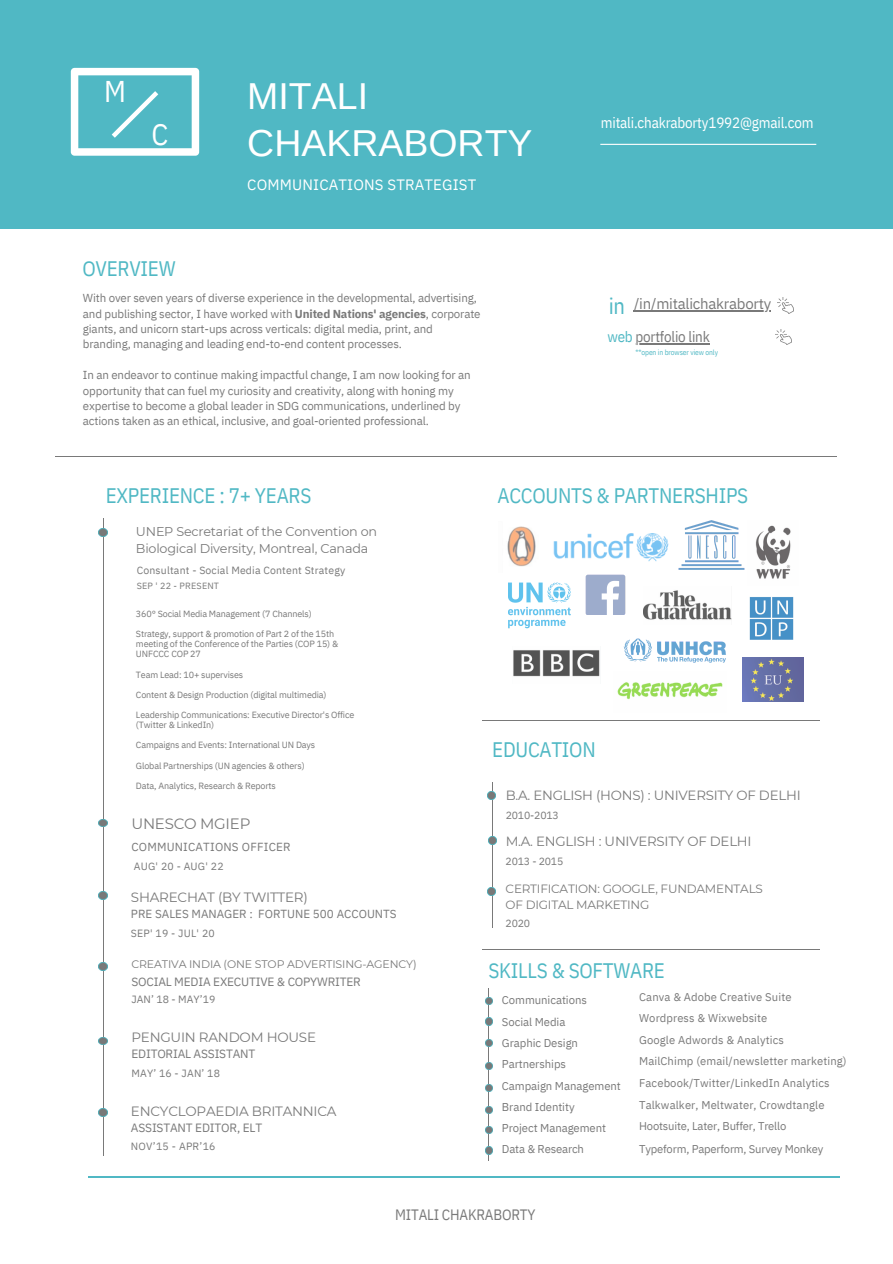
<style>
.page{position:relative;width:893px;height:1264px;background:#fff}
.page>*{position:absolute;margin:0;border:0;box-sizing:border-box;transform-origin:0 0}
.t1{font:37.5px/46px "Arimo";color:#fff}
.t2{font:30px "IBM Plex Sans Cond";color:#fff}
.t3{font:22.5px "IBM Plex Sans Cond";color:#50b8c4}
.t4{font:21px "IBM Plex Sans Cond";letter-spacing:-.015em;color:#50b8c4}
.t5{font:15px "IBM Plex Sans Cond";letter-spacing:-.015em;color:#797979}
.t6{font:15px "IBM Plex Sans Cond";letter-spacing:-.015em;color:#fff}
.t7{font:15px "IBM Plex Sans";letter-spacing:.01em;color:#fff}
.t8{font:15px "IBM Plex Sans";letter-spacing:-.015em;color:#797979}
.t9{font:15px "Montserrat";letter-spacing:-.015em;color:#797979}
.t10{font:13.5px "Montserrat";letter-spacing:-.015em;color:#797979}
.t11{font:13.35px "Montserrat";letter-spacing:-.015em;color:#797979}
.t12{font:12.75px/17px "Montserrat";letter-spacing:-.015em;color:#797979}
.t13{font:12px "IBM Plex Sans";letter-spacing:-.015em;color:#797979}
.t14{font:12px "Montserrat";letter-spacing:-.015em;color:#797979}
.t15{font:11.7px "IBM Plex Sans";color:#797979}
.t16{font:11.55px/15.5px "IBM Plex Sans";letter-spacing:-.015em;color:#797979}
.t17{font:11.4px "IBM Plex Sans";letter-spacing:-.005em;color:#797979}
.t18{font:11.25px "IBM Plex Sans";letter-spacing:.01em;color:#797979}
.t19{font:11.25px "IBM Plex Sans";letter-spacing:-.015em;color:#797979}
.t20{font:10.95px "Montserrat";letter-spacing:-.01em;color:#797979}
.t21{font:10.5px "IBM Plex Sans";letter-spacing:.015em;color:#797979}
.t22{font:10.5px "IBM Plex Sans";letter-spacing:-.015em;color:#797979}
.t23{font:9px/10.1px "IBM Plex Sans";letter-spacing:-.015em;color:#797979}
.t24{font:9px "IBM Plex Sans";letter-spacing:.02em;color:#797979}
.t25{font:7.5px "IBM Plex Sans Cond";letter-spacing:-.015em;color:#50b8c4}
.s1{font-weight:700}
.s2{color:#50b8c4}
</style>
<div class="page">
<hr style="left:492px;top:782px;width:1px;height:145px;background:#797979">
<hr style="left:55px;top:456px;width:781px;height:1px;background:#797979">
<hr style="left:88px;top:1176px;width:751px;height:1px;background:#50b8c4">
<hr style="left:482px;top:720px;width:338px;height:1px;background:#797979">
<hr style="left:482px;top:948px;width:338px;height:1px;background:#797979">
<div style="left:0;top:0;width:892px;height:229px;background:#50b8c4"></div>
<svg style="left:71px;top:68px;width:129px;height:88px"></svg>
<img style="left:507px;top:526px;width:29px;height:41px">
<img style="left:585px;top:574px;width:40px;height:41px">
<img style="left:508px;top:582px;width:62px;height:47px">
<hr style="left:488px;top:988px;width:1px;height:172px;background:#797979">
<svg style="left:487px;top:791px;width:8px;height:8px"></svg>
<svg style="left:488px;top:836px;width:8px;height:8px"></svg>
<svg style="left:485px;top:997px;width:7px;height:7px"></svg>
<svg style="left:485px;top:1017px;width:8px;height:8px"></svg>
<svg style="left:485px;top:1039px;width:8px;height:7px"></svg>
<svg style="left:485px;top:1062px;width:7px;height:7px"></svg>
<svg style="left:485px;top:1084px;width:8px;height:7px"></svg>
<svg style="left:485px;top:1106px;width:7px;height:7px"></svg>
<svg style="left:485px;top:1126px;width:7px;height:7px"></svg>
<hr style="left:103px;top:518px;width:1px;height:637px;background:#797979">
<svg style="left:99px;top:528px;width:9px;height:8px"></svg>
<svg style="left:99px;top:819px;width:8px;height:8px"></svg>
<svg style="left:99px;top:891px;width:8px;height:8px"></svg>
<svg style="left:99px;top:962px;width:9px;height:8px"></svg>
<svg style="left:99px;top:1037px;width:9px;height:7px"></svg>
<svg style="left:99px;top:1108px;width:9px;height:8px"></svg>
<svg style="left:485px;top:1146px;width:7px;height:8px"></svg>
<img style="left:553px;top:533px;width:113px;height:29px">
<img style="left:666px;top:520px;width:79px;height:50px">
<img style="left:619px;top:594px;width:107px;height:69px">
<img style="left:749px;top:597px;width:44px;height:43px">
<hr style="left:600px;top:144px;width:216px;height:1px;background:#fff">
<svg style="left:488px;top:887px;width:8px;height:8px"></svg>
<img style="left:755px;top:525px;width:36px;height:54px">
<img style="left:742px;top:657px;width:61px;height:44px">
<img style="left:617px;top:682px;width:106px;height:18px">
<img style="left:513px;top:650px;width:87px;height:27px">
<img style="left:643px;top:590px;width:88px;height:34px">
<img style="left:777px;top:297px;width:16px;height:16px">
<hr style="left:633px;top:310px;width:138px;height:1px;background:#797979">
<hr style="left:635px;top:343px;width:74px;height:1px;background:#797979">
<img style="left:775px;top:329px;width:16px;height:16px">
<p class="t2" style="left:104px;top:71px;width:23px">M</p>
<p class="t2" style="left:151px;top:114px;width:18px">C</p>
<p class="t4" style="left:82px;top:254px;width:95px">OVERVIEW</p>
<p class="t1" style="left:247px;top:73px;width:287px">MITALI<br>CHAKRABORTY</p>
<p class="t7" style="left:247px;top:175px;width:230px">COMMUNICATIONS STRATEGIST</p>
<p class="t16" style="left:83px;top:290px;width:399px">With over seven years of diverse experience in the developmental, advertising, and publishing sector, I have worked with <span class="s1">United Nations' agencies</span>, corporate giants, and unicorn start-ups across verticals: digital media, print, and branding, managing and leading end-to-end content processes.</p>
<p class="t16" style="left:83px;top:367px;width:389px">In an endeavor to continue making impactful change, I am now looking for an opportunity that can fuel my curiosity and creativity, along with honing my expertise to become a global leader in SDG communications, underlined by actions taken as an ethical, inclusive, and goal-oriented professional.</p>
<p class="t6" style="left:601px;top:112px;width:214px">mitali.chakraborty1992@gmail.com</p>
<p class="t3" style="left:608px;top:291px;width:18px">in</p>
<p class="t8" style="left:633px;top:294px;width:139px">/in/mitalichakraborty</p>
<p class="t5" style="left:607px;top:327px;width:104px"><span class="s2">web</span> portfolio link</p>
<p class="t25" style="left:635px;top:347px;width:84px">**open in browser view only</p>
<p class="t4" style="left:106px;top:482px;width:207px">EXPERIENCE : 7+ YEARS</p>
<p class="t12" style="left:136px;top:523px;width:243px">UNEP Secretariat of the Convention on<br>Biological Diversity, Montreal, Canada</p>
<p class="t21" style="left:137px;top:563px;width:210px">Consultant - Social Media Content Strategy</p>
<p class="t24" style="left:137px;top:579px;width:84px">SEP ' 22 - PRESENT</p>
<p class="t23" style="left:136px;top:608px;width:177px">360° Social Media Management (7 Channels)</p>
<p class="t23" style="left:136px;top:628px;width:204px">Strategy, support &amp; promotion of Part 2 of the 15th meeting of the Conference of the Parties (COP 15) &amp;<br>UNFCCC COP 27</p>
<p class="t23" style="left:136px;top:669px;width:109px">Team Lead: 10+ supervises</p>
<p class="t23" style="left:136px;top:689px;width:192px">Content &amp; Design Production (digital multimedia)</p>
<p class="t23" style="left:136px;top:709px;width:220px">Leadership Communications: Executive Director's Office (Twitter &amp; LinkedIn)</p>
<p class="t23" style="left:136px;top:740px;width:181px">Campaigns and Events: International UN Days</p>
<p class="t23" style="left:136px;top:760px;width:170px">Global Partnerships (UN agencies &amp; others)</p>
<p class="t23" style="left:136px;top:780px;width:141px">Data, Analytics, Research &amp; Reports</p>
<p class="t9" style="left:131px;top:814px;width:120px">UNESCO MGIEP</p>
<p class="t15" style="left:131px;top:838px;width:161px">COMMUNICATIONS OFFICER</p>
<p class="t21" style="left:134px;top:859px;width:91px">AUG' 20 - AUG' 22</p>
<p class="t10" style="left:131px;top:889px;width:178px">SHARECHAT (BY TWITTER)</p>
<p class="t15" style="left:131px;top:906px;width:267px">PRE SALES MANAGER : FORTUNE 500 ACCOUNTS</p>
<p class="t21" style="left:131px;top:926px;width:85px">SEP' 19 - JUL' 20</p>
<p class="t20" style="left:131px;top:957px;width:287px">CREATIVA INDIA (ONE STOP ADVERTISING-AGENCY)</p>
<p class="t13" style="left:131px;top:973px;width:231px">SOCIAL MEDIA EXECUTIVE &amp; COPYWRITER</p>
<p class="t21" style="left:131px;top:992px;width:85px">JAN’ 18 - MAY’19</p>
<p class="t10" style="left:131px;top:1028px;width:186px">PENGUIN RANDOM HOUSE</p>
<p class="t13" style="left:131px;top:1045px;width:125px">EDITORIAL ASSISTANT</p>
<p class="t21" style="left:131px;top:1065px;width:90px">MAY’ 16 - JAN’ 18</p>
<p class="t10" style="left:131px;top:1103px;width:207px">ENCYCLOPAEDIA BRITANNICA</p>
<p class="t13" style="left:131px;top:1119px;width:133px">ASSISTANT EDITOR, ELT</p>
<p class="t21" style="left:131px;top:1138px;width:86px">NOV’15 - APR’16</p>
<p class="t4" style="left:497px;top:482px;width:252px">ACCOUNTS &amp; PARTNERSHIPS</p>
<p class="t4" style="left:492px;top:736px;width:105px">EDUCATION</p>
<p class="t11" style="left:505px;top:787px;width:296px">B.A. ENGLISH (HONS) : UNIVERSITY OF DELHI</p>
<p class="t22" style="left:505px;top:808px;width:55px">2010-2013</p>
<p class="t22" style="left:505px;top:854px;width:59px">2013 - 2015</p>
<p class="t11" style="left:505px;top:833px;width:247px">M.A. ENGLISH : UNIVERSITY OF DELHI</p>
<p class="t14" style="left:505px;top:881px;width:259px">CERTIFICATION: GOOGLE, FUNDAMENTALS</p>
<p class="t14" style="left:505px;top:897px;width:145px">OF DIGITAL MARKETING</p>
<p class="t21" style="left:505px;top:916px;width:26px">2020</p>
<p class="t4" style="left:488px;top:956px;width:178px">SKILLS &amp; SOFTWARE</p>
<p class="t17" style="left:502px;top:992px;width:86px">Communications</p>
<p class="t17" style="left:502px;top:1014px;width:65px">Social Media</p>
<p class="t17" style="left:502px;top:1035px;width:78px">Graphic Design</p>
<p class="t17" style="left:502px;top:1056px;width:66px">Partnerships</p>
<p class="t17" style="left:502px;top:1077px;width:120px">Campaign Management</p>
<p class="t17" style="left:502px;top:1099px;width:74px">Brand Identity</p>
<p class="t17" style="left:502px;top:1120px;width:106px">Project Management</p>
<p class="t17" style="left:502px;top:1141px;width:83px">Data &amp; Research</p>
<p class="t18" style="left:639px;top:989px;width:154px">Canva &amp; Adobe Creative Suite</p>
<p class="t18" style="left:639px;top:1010px;width:130px">Wordpress &amp; Wixwebsite</p>
<p class="t18" style="left:639px;top:1032px;width:146px">Google Adwords &amp; Analytics</p>
<p class="t18" style="left:639px;top:1053px;width:209px">MailChimp (email/newsletter marketing)</p>
<p class="t18" style="left:639px;top:1075px;width:192px">Facebook/Twitter/LinkedIn Analytics</p>
<p class="t18" style="left:639px;top:1096px;width:187px">Talkwalker, Meltwater, Crowdtangle</p>
<p class="t19" style="left:639px;top:1118px;width:149px">Hootsuite, Later, Buffer, Trello</p>
<p class="t19" style="left:639px;top:1140px;width:186px">Typeform, Paperform, Survey Monkey</p>
<p class="t5" style="left:395px;top:1204px;width:142px">MITALI CHAKRABORTY</p>
</div>
